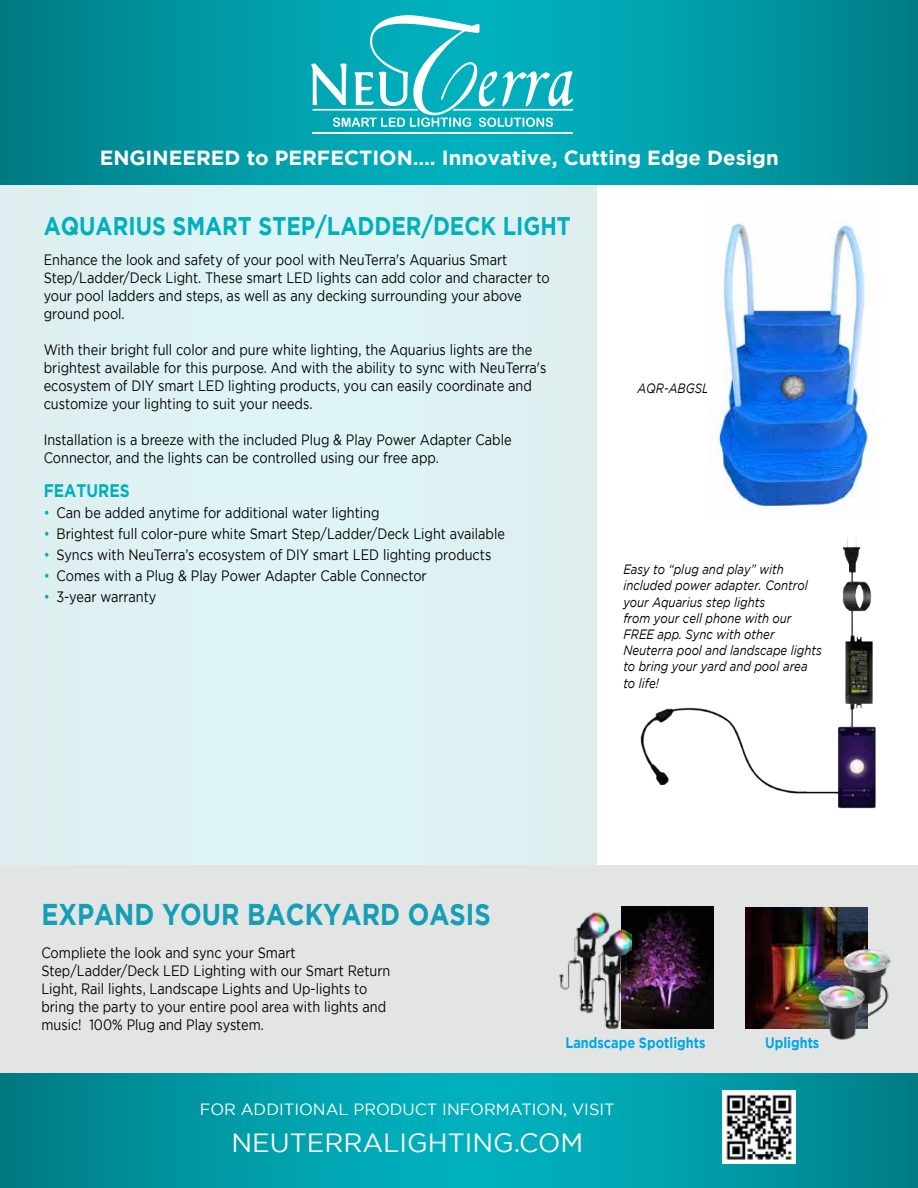
<style>
.page{position:relative;width:918px;height:1188px;background:#fff}
.page>*{position:absolute;margin:0;border:0;box-sizing:border-box;transform-origin:0 0}
.t1{font:700 30px "Gotham";color:#159eb4;scale:.85 1}
.t2{font:26.25px "Gotham";color:#fff}
.t3{font:700 25.5px "Gotham";color:#00b0bd;scale:.85 1}
.t4{font:700 20.4px "Gotham";color:#fff}
.t5{font:700 18.15px "Gotham";color:#00b0bd;scale:.85 1}
.t6{font:16.2px "Gotham";color:#fff}
.t7{font:15px/18px "Gotham";color:#000;scale:.85 1}
.t8{font:700 15px "Gotham";color:#00a7e1;scale:.85 1}
.t9{font:italic 13.5px/16.2px "Gotham";color:#000;scale:.85 1}
.s1{color:#00b0bd}
</style>
<div class="page">
<div style="left:0;top:184px;width:596px;height:681px;background:#def2f3"></div>
<svg style="left:0;top:1074px;width:918px;height:114px;background:#009aa5"></svg>
<img style="left:723px;top:1091px;width:72px;height:72px">
<svg style="left:0;top:0;width:918px;height:184px;background:#0096a1"></svg>
<hr style="left:313px;top:132px;width:260px;height:2px;background:#fff">
<svg style="left:311px;top:14px;width:262px;height:113px;background:#30bbc6"></svg>
<img style="left:640px;top:537px;width:236px;height:272px">
<div style="left:0;top:865px;width:918px;height:208px;background:#e3e5e5"></div>
<img style="left:622px;top:906px;width:91px;height:122px">
<img style="left:745px;top:907px;width:122px;height:122px">
<img style="left:559px;top:907px;width:73px;height:122px">
<img style="left:814px;top:946px;width:77px;height:94px">
<img style="left:709px;top:221px;width:168px;height:292px">
<h3 class="t4" style="left:100px;top:146px;width:680px">ENGINEERED to PERFECTION…. Innovative, Cutting Edge Design</h3>
<h3 class="t3" style="left:44px;top:211px;width:622px">AQUARIUS SMART STEP/LADDER/DECK LIGHT</h3>
<p class="t7" style="left:44px;top:251px;width:597px">Enhance the look and safety of your pool with NeuTerra's Aquarius Smart Step/Ladder/Deck Light. These smart LED lights can add color and character to your pool ladders and steps, as well as any decking surrounding your above ground pool.</p>
<p class="t7" style="left:44px;top:341px;width:593px">With their bright full color and pure white lighting, the Aquarius lights are the brightest available for this purpose. And with the ability to sync with NeuTerra's ecosystem of DIY smart LED lighting products, you can easily coordinate and customize your lighting to suit your needs.</p>
<p class="t7" style="left:44px;top:431px;width:552px">Installation is a breeze with the included Plug &amp; Play Power Adapter Cable<br>Connector, and the lights can be controlled using our free app.</p>
<p class="t5" style="left:44px;top:480px;width:103px">FEATURES</p>
<p class="t7" style="left:44px;top:504px;width:397px"><span class="s1">•</span> Can be added anytime for additional water lighting</p>
<p class="t7" style="left:44px;top:525px;width:544px"><span class="s1">•</span> Brightest full color-pure white Smart Step/Ladder/Deck Light available</p>
<p class="t7" style="left:44px;top:546px;width:528px"><span class="s1">•</span> Syncs with NeuTerra’s ecosystem of DIY smart LED lighting products</p>
<p class="t7" style="left:44px;top:567px;width:452px"><span class="s1">•</span> Comes with a Plug &amp; Play Power Adapter Cable Connector</p>
<p class="t7" style="left:44px;top:588px;width:134px"><span class="s1">•</span> 3-year warranty</p>
<p class="t9" style="left:637px;top:380px;width:96px">AQR-ABGSLD</p>
<p class="t9" style="left:623px;top:561px;width:235px">Easy to “plug and play” with included power adapter. Control your Aquarius step lights<br>from your cell phone with our<br>FREE app. Sync with other<br>Neuterra pool and landscape lights to bring your yard and pool area to life!</p>
<h1 class="t1" style="left:41px;top:897px;width:530px">EXPAND YOUR BACKYARD OASIS</h1>
<p class="t7" style="left:41px;top:943px;width:412px">Compliete the look and sync your Smart Step/Ladder/Deck LED Lighting with our Smart Return Light, Rail lights, Landscape Lights and Up-lights to bring the party to your entire pool area with lights and music! 100% Plug and Play system.</p>
<p class="t8" style="left:566px;top:1034px;width:166px">Landscape Spotlights</p>
<p class="t8" style="left:765px;top:1034px;width:65px">Uplights</p>
<p class="t6" style="left:200px;top:1101px;width:416px">FOR ADDITIONAL PRODUCT INFORMATION, VISIT</p>
<h2 class="t2" style="left:231px;top:1129px;width:353px">NEUTERRALIGHTING.COM</h2>
</div>
